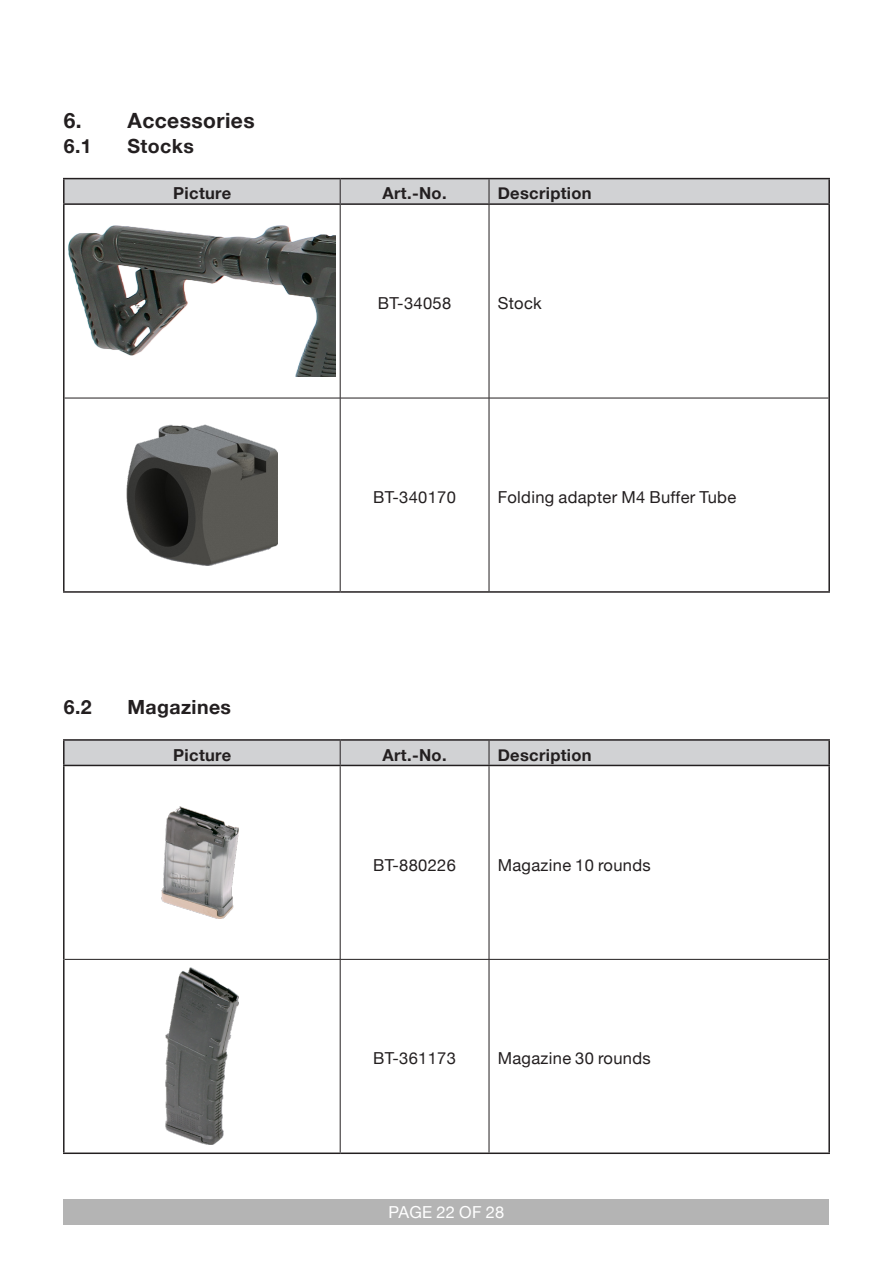
<style>
.page{position:relative;width:893px;height:1263px;background:#fff}
.page>*{position:absolute;margin:0;border:0;box-sizing:border-box;transform-origin:0 0}
.t1{font:700 21px "Helvetica Neue";letter-spacing:.02em;color:#231f20}
.t2{font:700 19.5px "Helvetica Neue";letter-spacing:.02em;color:#231f20}
.B_T_Tabelle_Fliesstext{font:16.5px "Helvetica Neue";letter-spacing:.02em;color:#231f20}
.B_T_Tabelle_Fliesstext_zentriert{font:16.5px "Helvetica Neue";letter-spacing:.02em;color:#231f20}
.B_T_Tabelle_Kopfzeile_zentiert{font:700 16.5px "Helvetica Neue";letter-spacing:.02em;color:#231f20}
.B_T_Tabelle_Kopfzeile{font:700 16.5px "Helvetica Neue";letter-spacing:.02em;color:#231f20}
.t3{font:16.5px "Helvetica Neue";letter-spacing:.02em;color:#fff}
</style>
<div class="page">
<div style="left:64px;top:1199px;width:765px;height:26px;background:#b4b4b4"></div>
<div style="left:65px;top:741px;width:763px;height:24px;background:#d1d2d4"></div>
<hr style="left:340px;top:766px;width:1px;height:193px;background:#231f20">
<hr style="left:489px;top:766px;width:1px;height:193px;background:#231f20">
<hr style="left:65px;top:959px;width:275px;height:1px;background:#231f20">
<hr style="left:340px;top:959px;width:149px;height:1px;background:#231f20">
<hr style="left:340px;top:959px;width:1px;height:193px;background:#231f20">
<hr style="left:489px;top:959px;width:339px;height:1px;background:#231f20">
<hr style="left:489px;top:959px;width:1px;height:193px;background:#231f20">
<hr style="left:828px;top:741px;width:2px;height:24px;background:#231f20">
<hr style="left:63px;top:766px;width:2px;height:193px;background:#231f20">
<hr style="left:828px;top:766px;width:2px;height:193px;background:#231f20">
<hr style="left:63px;top:959px;width:2px;height:193px;background:#231f20">
<hr style="left:828px;top:959px;width:2px;height:193px;background:#231f20">
<hr style="left:63px;top:1152px;width:277px;height:2px;background:#231f20">
<hr style="left:340px;top:1152px;width:149px;height:2px;background:#231f20">
<hr style="left:489px;top:1152px;width:341px;height:2px;background:#231f20">
<hr style="left:63px;top:739px;width:277px;height:2px;background:#231f20">
<hr style="left:63px;top:741px;width:2px;height:24px;background:#231f20">
<hr style="left:340px;top:739px;width:149px;height:2px;background:#231f20">
<hr style="left:489px;top:739px;width:341px;height:2px;background:#231f20">
<hr style="left:63px;top:765px;width:277px;height:1px;background:#231f20">
<hr style="left:340px;top:765px;width:149px;height:1px;background:#231f20">
<hr style="left:489px;top:765px;width:341px;height:1px;background:#231f20">
<img style="left:161px;top:806px;width:78px;height:112px">
<img style="left:165px;top:968px;width:74px;height:177px">
<div style="left:65px;top:179px;width:763px;height:24px;background:#d1d2d4"></div>
<hr style="left:340px;top:205px;width:1px;height:193px;background:#231f20">
<hr style="left:489px;top:205px;width:1px;height:193px;background:#231f20">
<hr style="left:65px;top:398px;width:275px;height:1px;background:#231f20">
<hr style="left:340px;top:398px;width:149px;height:1px;background:#231f20">
<hr style="left:340px;top:398px;width:1px;height:193px;background:#231f20">
<hr style="left:489px;top:398px;width:339px;height:1px;background:#231f20">
<hr style="left:489px;top:398px;width:1px;height:193px;background:#231f20">
<hr style="left:828px;top:179px;width:2px;height:24px;background:#231f20">
<hr style="left:63px;top:205px;width:2px;height:193px;background:#231f20">
<hr style="left:828px;top:205px;width:2px;height:193px;background:#231f20">
<hr style="left:63px;top:398px;width:2px;height:193px;background:#231f20">
<hr style="left:828px;top:398px;width:2px;height:193px;background:#231f20">
<hr style="left:63px;top:591px;width:277px;height:2px;background:#231f20">
<hr style="left:340px;top:591px;width:149px;height:2px;background:#231f20">
<hr style="left:489px;top:591px;width:341px;height:2px;background:#231f20">
<hr style="left:63px;top:178px;width:277px;height:1px;background:#231f20">
<hr style="left:63px;top:179px;width:2px;height:24px;background:#231f20">
<hr style="left:340px;top:178px;width:149px;height:1px;background:#231f20">
<hr style="left:489px;top:178px;width:341px;height:1px;background:#231f20">
<hr style="left:63px;top:203px;width:277px;height:2px;background:#231f20">
<hr style="left:340px;top:203px;width:149px;height:2px;background:#231f20">
<hr style="left:489px;top:203px;width:341px;height:2px;background:#231f20">
<img style="left:68px;top:226px;width:268px;height:150px">
<img style="left:126px;top:424px;width:152px;height:141px">
<p class="t1" style="left:64px;top:107px;width:192px">6. Accessories</p>
<p class="t2" style="left:64px;top:134px;width:29px">6.1</p>
<p class="t2" style="left:128px;top:134px;width:68px">Stocks</p>
<p class="B_T_Tabelle_Kopfzeile_zentiert" style="left:173px;top:183px;width:59px">Picture</p>
<p class="B_T_Tabelle_Kopfzeile_zentiert" style="left:383px;top:183px;width:66px">Art.-No.</p>
<p class="B_T_Tabelle_Kopfzeile" style="left:498px;top:183px;width:96px">Description</p>
<p class="B_T_Tabelle_Fliesstext_zentriert" style="left:378px;top:293px;width:75px">BT-34058</p>
<p class="B_T_Tabelle_Fliesstext" style="left:498px;top:293px;width:46px">Stock</p>
<p class="B_T_Tabelle_Fliesstext_zentriert" style="left:373px;top:487px;width:84px">BT-340170</p>
<p class="B_T_Tabelle_Fliesstext" style="left:498px;top:487px;width:240px">Folding adapter M4 Buffer Tube</p>
<p class="t2" style="left:64px;top:695px;width:29px">6.2</p>
<p class="t2" style="left:128px;top:695px;width:105px">Magazines</p>
<p class="B_T_Tabelle_Kopfzeile_zentiert" style="left:173px;top:745px;width:59px">Picture</p>
<p class="B_T_Tabelle_Kopfzeile_zentiert" style="left:383px;top:745px;width:66px">Art.-No.</p>
<p class="B_T_Tabelle_Kopfzeile" style="left:498px;top:745px;width:96px">Description</p>
<p class="B_T_Tabelle_Fliesstext_zentriert" style="left:373px;top:855px;width:84px">BT-880226</p>
<p class="B_T_Tabelle_Fliesstext" style="left:498px;top:855px;width:155px">Magazine 10 rounds</p>
<p class="B_T_Tabelle_Fliesstext_zentriert" style="left:373px;top:1048px;width:84px">BT-361173</p>
<p class="B_T_Tabelle_Fliesstext" style="left:498px;top:1048px;width:155px">Magazine 30 rounds</p>
<p class="t3" style="left:389px;top:1202px;width:117px">PAGE 22 OF 28</p>
</div>
